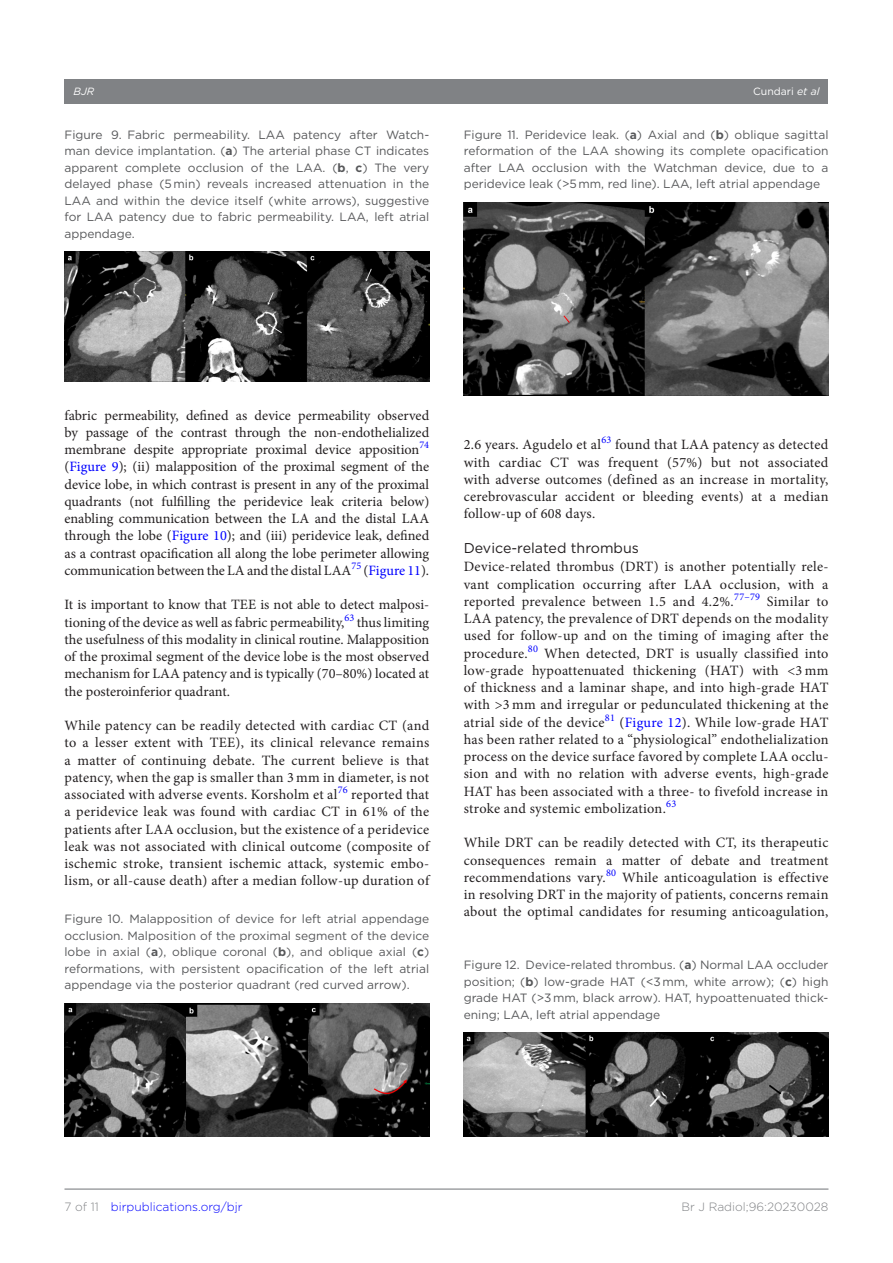
<style>
.page{position:relative;width:893px;height:1263px;background:#fff}
.page>*{position:absolute;margin:0;border:0;box-sizing:border-box;transform-origin:0 0}
.t1{font:14.25px/17.2px "Minion Pro";letter-spacing:.01em;color:#231f20;text-align:justify}
.t2{font:14.25px "Gotham";color:#231f20}
.t3{font:12px/16.5px "Gotham";color:#57585a;text-align:justify}
.t4{font:300 12px "Gotham";color:#00f}
.t5{font:300 12px "Gotham";color:#808285}
.t6{font:10.5px "Gotham";color:#fff}
.t7{font:italic 10.5px "Gotham";color:#fff}
.s1{font-style:italic}
.s2{font-weight:700}
.s3{color:#00f}
.s4{color:#808285}
</style>
<div class="page">
<div style="left:64px;top:79px;width:764px;height:24px;background:#808285"></div>
<hr style="left:64px;top:1188px;width:764px;height:2px;background:#808285">
<img style="left:64px;top:252px;width:365px;height:129px">
<img style="left:64px;top:1003px;width:365px;height:133px">
<img style="left:464px;top:202px;width:364px;height:194px">
<img style="left:464px;top:1033px;width:364px;height:103px">
<p class="t7" style="left:74px;top:85px;width:22px">BJR</p>
<p class="t6" style="left:753px;top:85px;width:68px">Cundari <span class="s1">et al</span></p>
<p class="t3" style="left:64px;top:126px;width:366px">Figure 9. Fabric permeability. LAA patency after Watch&shy;man device implantation. (<span class="s2">a</span>) The arterial phase CT indicates apparent complete occlusion of the LAA. (<span class="s2">b</span>, <span class="s2">c</span>) The very delayed phase (5 min) reveals increased attenuation in the LAA and within the device itself (white arrows), suggestive for LAA patency due to fabric permeability. LAA, left atrial appendage.</p>
<p class="t3" style="left:464px;top:126px;width:366px">Figure 11. Peridevice leak. (<span class="s2">a</span>) Axial and (<span class="s2">b</span>) oblique sagittal reformation of the LAA showing its complete opacification after LAA occlusion with the Watchman device, due to a peridevice leak (&gt;5 mm, red line). LAA, left atrial appendage</p>
<p class="t1" style="left:64px;top:406px;width:366px">fabric permeability, defined as device permeability observed by passage of the contrast through the non-endothelialized membrane despite appropriate proximal device apposition<sup>74 </sup>(<span class="s3">Figure 9</span>); (ii) malapposition of the proximal segment of the device lobe, in which contrast is present in any of the proximal quadrants (not fulfilling the peridevice leak criteria below) enabling communication between the LA and the distal LAA through the lobe (<span class="s3">Figure 10</span>); and (iii) peridevice leak, defined as a contrast opacification all along the lobe perimeter allowing communication between the LA and the distal LAA<sup>75</sup> (<span class="s3">Figure 11</span>).</p>
<p class="t1" style="left:65px;top:596px;width:366px">It is important to know that TEE is not able to detect malposi&shy;tioning of the device as well as fabric permeability,<sup>63</sup> thus limiting the usefulness of this modality in clinical routine. Malapposition of the proximal segment of the device lobe is the most observed mechanism for LAA patency and is typically (70–80%) located at the posteroinferior quadrant.</p>
<p class="t1" style="left:65px;top:717px;width:366px">While patency can be readily detected with cardiac CT (and to a lesser extent with TEE), its clinical relevance remains a matter of continuing debate. The current believe is that patency, when the gap is smaller than 3 mm in diameter, is not associated with adverse events. Korsholm et al<sup>76</sup> reported that a peridevice leak was found with cardiac CT in 61% of the patients after LAA occlusion, but the existence of a peridevice leak was not associated with clinical outcome (composite of ischemic stroke, transient ischemic attack, systemic embo&shy;lism, or all-cause death) after a median follow-up duration of</p>
<p class="t3" style="left:64px;top:910px;width:366px">Figure 10. Malapposition of device for left atrial appendage occlusion. Malposition of the proximal segment of the device lobe in axial (<span class="s2">a</span>), oblique coronal (<span class="s2">b</span>), and oblique axial (<span class="s2">c</span>) reformations, with persistent opacification of the left atrial appendage via the posterior quadrant (red curved arrow).</p>
<p class="t1" style="left:464px;top:436px;width:366px">2.6 years. Agudelo et al<sup>63</sup> found that LAA patency as detected with cardiac CT was frequent (57%) but not associated with adverse outcomes (defined as an increase in mortality, cerebrovascular accident or bleeding events) at a median follow-up of 608 days.</p>
<p class="t2" style="left:464px;top:539px;width:177px">Device-related thrombus</p>
<p class="t1" style="left:464px;top:558px;width:366px">Device-related thrombus (DRT) is another potentially rele&shy;vant complication occurring after LAA occlusion, with a reported prevalence between 1.5 and 4.2%.<sup>77–79</sup> Similar to LAA patency, the prevalence of DRT depends on the modality used for follow-up and on the timing of imaging after the procedure.<sup>80</sup> When detected, DRT is usually classified into low-grade hypoattenuated thickening (HAT) with &lt;3 mm of thickness and a laminar shape, and into high-grade HAT with &gt;3 mm and irregular or pedunculated thickening at the atrial side of the device<sup>81</sup> (<span class="s3">Figure 12</span>). While low-grade HAT has been rather related to a “physiological” endothelialization process on the device surface favored by complete LAA occlu&shy;sion and with no relation with adverse events, high-grade HAT has been associated with a three- to fivefold increase in stroke and systemic embolization.<sup>63</sup></p>
<p class="t1" style="left:464px;top:834px;width:366px">While DRT can be readily detected with CT, its therapeutic consequences remain a matter of debate and treatment recommendations vary.<sup>80</sup> While anticoagulation is effective in resolving DRT in the majority of patients, concerns remain about the optimal candidates for resuming anticoagulation,</p>
<p class="t3" style="left:464px;top:956px;width:366px">Figure 12. Device-related thrombus. (<span class="s2">a</span>) Normal LAA occluder position; (<span class="s2">b</span>) low-grade HAT (&lt;3 mm, white arrow); (<span class="s2">c</span>) high grade HAT (&gt;3 mm, black arrow). HAT, hypoattenuated thick&shy;ening; LAA, left atrial appendage</p>
<p class="t4" style="left:64px;top:1199px;width:179px"><span class="s4">7 of 11</span> birpublications.org/bjr</p>
<p class="t5" style="left:681px;top:1199px;width:148px">Br J Radiol;96:20230028</p>
</div>
